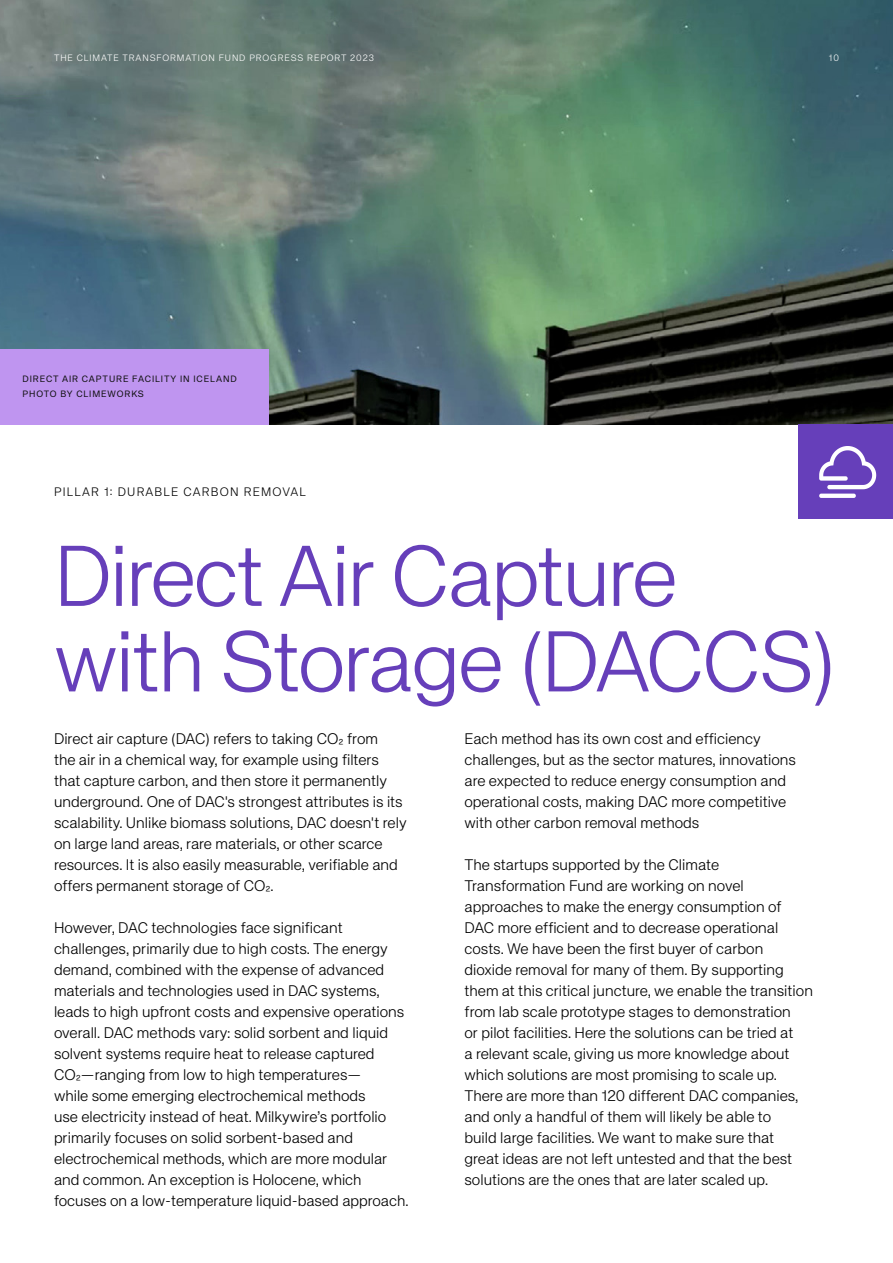
<style>
.page{position:relative;width:893px;height:1263px;background:#fff}
.page>*{position:absolute;margin:0;border:0;box-sizing:border-box;transform-origin:0 0}
.t1{font:300 84px/85.5px "KH Teka";letter-spacing:-.025em;color:#663fba}
.t2{font:300 15px/21px "KH Teka";color:#000}
.t3{font:300 12px "KH Teka";letter-spacing:.1em;color:#000}
.t4{font:9px/15px "KH Teka";letter-spacing:.1em;color:#111}
.t5{font:300 9px "KH Teka";letter-spacing:.1em;color:#fff}
</style>
<div class="page">
<img style="left:0;top:0;width:893px;height:424px">
<div style="left:798px;top:425px;width:95px;height:94px;background:#663fba"></div>
<svg style="left:819px;top:446px;width:57px;height:52px"></svg>
<div style="left:0;top:349px;width:269px;height:75px;background:#bf95f0"></div>
<p class="t5" style="left:54px;top:52px;width:321px">THE CLIMATE TRANSFORMATION FUND PROGRESS REPORT 2023</p>
<p class="t5" style="left:829px;top:52px;width:12px">10</p>
<p class="t4" style="left:22px;top:371px;width:216px">DIRECT AIR CAPTURE FACILITY IN ICELAND<br>PHOTO BY CLIMEWORKS</p>
<p class="t3" style="left:54px;top:485px;width:253px">PILLAR 1: DURABLE CARBON REMOVAL</p>
<h1 class="t1" style="left:54px;top:536px;width:784px">Direct Air Capture with Storage (DACCS)</h1>
<p class="t2" style="left:54px;top:729px;width:354px">Direct air capture (DAC) refers to taking CO₂ from<br>the air in a chemical way, for example using filters that capture carbon, and then store it permanently underground. One of DAC's strongest attributes is its scalability. Unlike biomass solutions, DAC doesn't rely on large land areas, rare materials, or other scarce resources. It is also easily measurable, verifiable and offers permanent storage of CO₂.</p>
<p class="t2" style="left:54px;top:918px;width:356px">However, DAC technologies face significant challenges, primarily due to high costs. The energy demand, combined with the expense of advanced materials and technologies used in DAC systems, leads to high upfront costs and expensive operations overall. DAC methods vary: solid sorbent and liquid solvent systems require heat to release captured CO₂—ranging from low to high temperatures—<br>while some emerging electrochemical methods<br>use electricity instead of heat. Milkywire’s portfolio primarily focuses on solid sorbent-based and electrochemical methods, which are more modular and common. An exception is Holocene, which focuses on a low-temperature liquid-based approach.</p>
<p class="t2" style="left:464px;top:729px;width:333px">Each method has its own cost and efficiency challenges, but as the sector matures, innovations are expected to reduce energy consumption and operational costs, making DAC more competitive with other carbon removal methods</p>
<p class="t2" style="left:464px;top:855px;width:350px">The startups supported by the Climate Transformation Fund are working on novel approaches to make the energy consumption of DAC more efficient and to decrease operational costs. We have been the first buyer of carbon dioxide removal for many of them. By supporting them at this critical juncture, we enable the transition from lab scale prototype stages to demonstration<br>or pilot facilities. Here the solutions can be tried at<br>a relevant scale, giving us more knowledge about which solutions are most promising to scale up.<br>There are more than 120 different DAC companies, and only a handful of them will likely be able to<br>build large facilities. We want to make sure that<br>great ideas are not left untested and that the best solutions are the ones that are later scaled up.</p>
</div>
